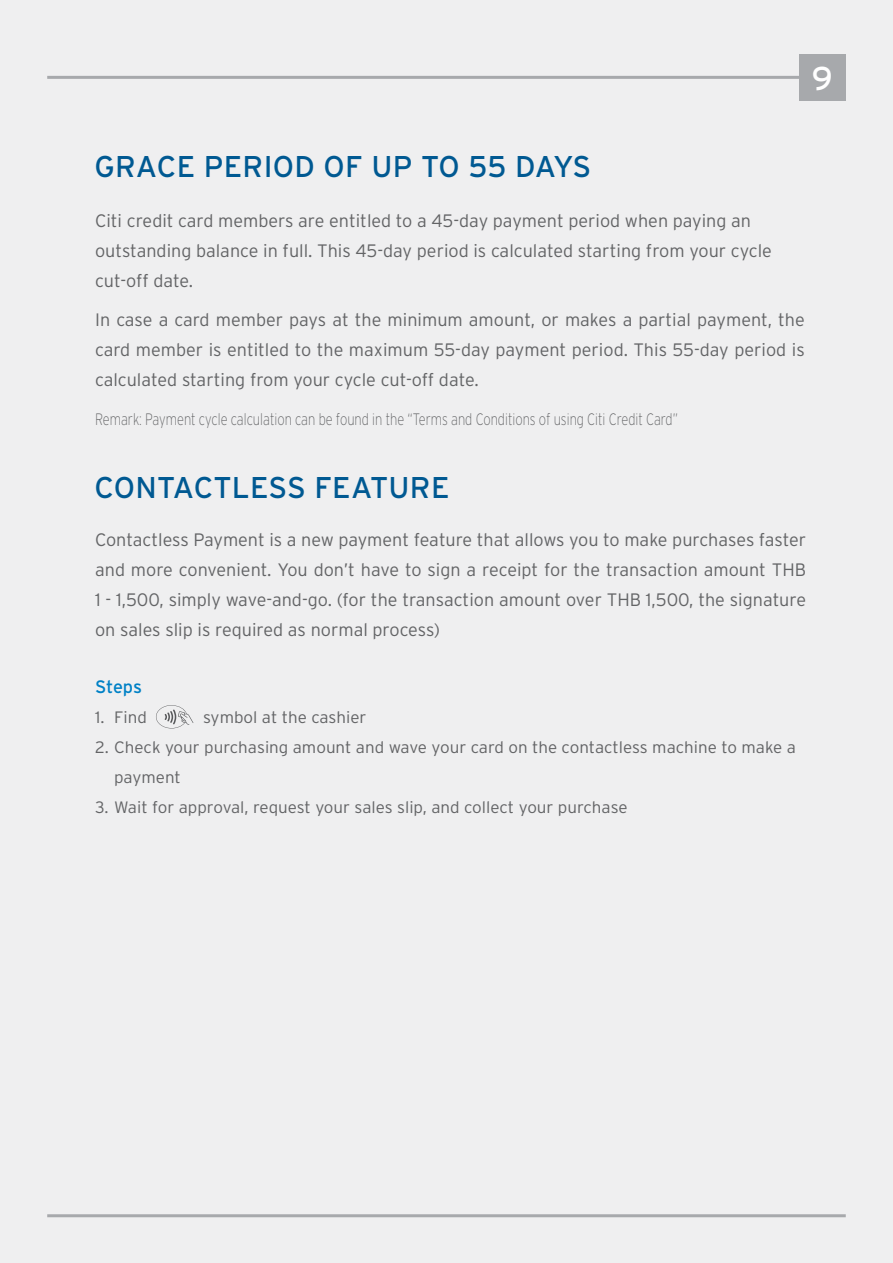
<style>
.page{position:relative;width:893px;height:1263px;background:#efeff0}
.page>*{position:absolute;margin:0;border:0;box-sizing:border-box;transform-origin:0 0}
.t1{font:33px "Interstate";color:#fff}
.t2{font:30px "Interstate";letter-spacing:.01em;color:#005992}
.t3{font:300 18px/30px "Interstate";color:#636466;text-align:justify}
.t4{font:18px "Interstate";color:#0081c6}
.t5{font:300 16.5px/30px "Interstate";color:#636466}
.t6{font:200 16.5px "Interstate";color:#636466;scale:.78 1}
</style>
<div class="page">
<hr style="left:47px;top:1214px;width:799px;height:3px;background:#a7a9ac">
<hr style="left:47px;top:76px;width:799px;height:3px;background:#a7a9ac">
<div style="left:799px;top:54px;width:47px;height:47px;background:#a7a9ac"></div>
<svg style="left:156px;top:705px;width:37px;height:23px"></svg>
<h1 class="t1" style="left:812px;top:60px;width:22px">9</h1>
<h2 class="t2" style="left:95px;top:150px;width:498px">GRACE PERIOD OF UP TO 55 DAYS</h2>
<p class="t3" style="left:95px;top:206px;width:678px;text-align:left">Citi credit card members are entitled to a 45-day payment period when paying an outstanding balance in full. This 45-day period is calculated starting from your cycle cut-off date.</p>
<p class="t3" style="left:95px;top:305px;width:711px">In case a card member pays at the minimum amount, or makes a partial payment, the card member is entitled to the maximum 55-day payment period. This 55-day period is calculated starting from your cycle cut-off date.</p>
<p class="t6" style="left:95px;top:411px;width:749px">Remark: Payment cycle calculation can be found in the “Terms and Conditions of using Citi Credit Card”</p>
<h2 class="t2" style="left:95px;top:470px;width:356px">CONTACTLESS FEATURE</h2>
<p class="t3" style="left:95px;top:525px;width:712px">Contactless Payment is a new payment feature that allows you to make purchases faster and more convenient. You don’t have to sign a receipt for the transaction amount THB 1 - 1,500, simply wave-and-go. (for the transaction amount over THB 1,500, the signature on sales slip is required as normal process)</p>
<p class="t4" style="left:95px;top:677px;width:48px">Steps</p>
<p class="t5" style="left:95px;top:702px;width:53px">1. Find</p>
<p class="t5" style="left:203px;top:702px;width:165px">symbol at the cashier</p>
<p class="t5" style="left:114px;top:732px;width:683px;text-indent:-19px">2. Check your purchasing amount and wave your card on the contactless machine to make a payment</p>
<p class="t5" style="left:95px;top:792px;width:534px">3. Wait for approval, request your sales slip, and collect your purchase</p>
</div>
